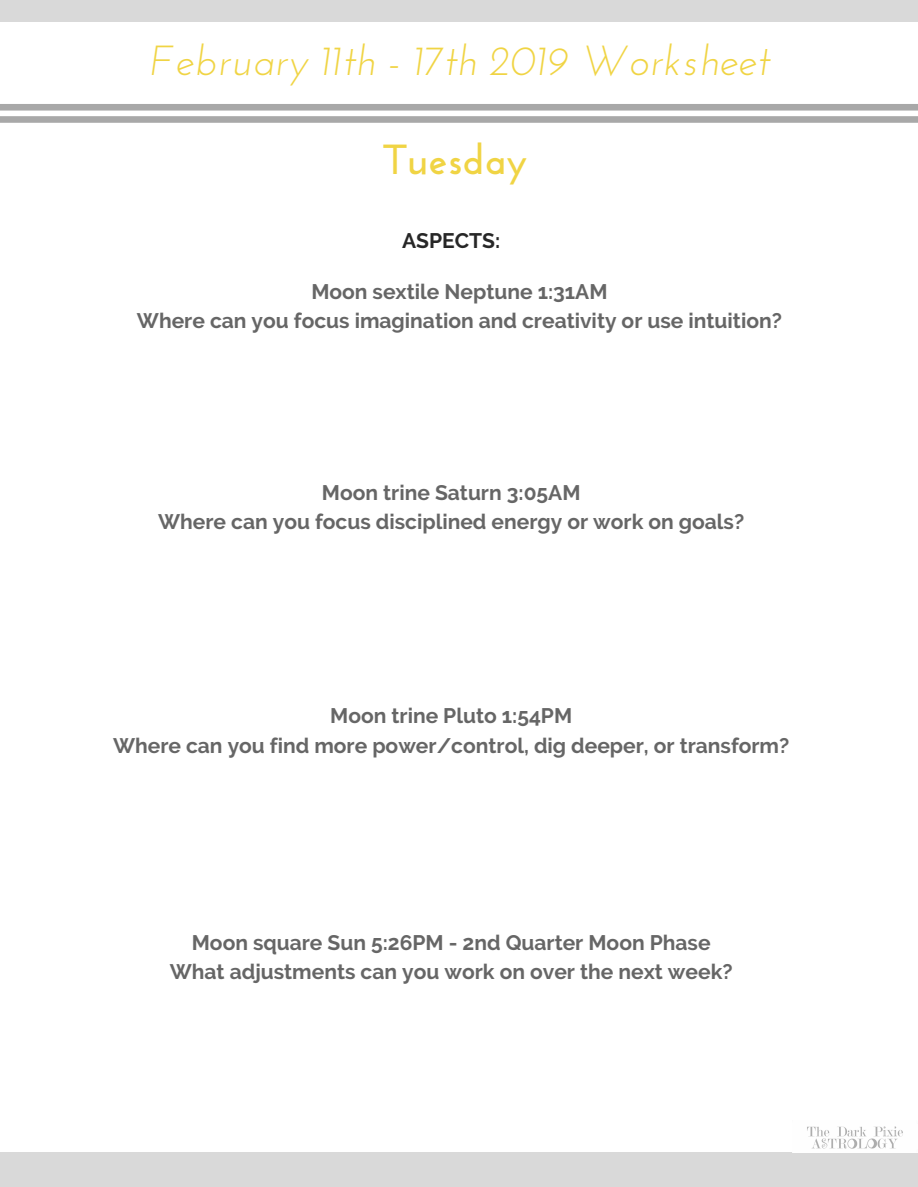
<style>
.page{position:relative;width:918px;height:1187px;background:#fff}
.page>*{position:absolute;margin:0;border:0;box-sizing:border-box;transform-origin:0 0}
.t1{font:italic 42px "Josefin Sans";color:#f0d444}
.t2{font:700 42px "Josefin Sans";color:#f0d444}
.t3{font:700 21px/29.2px "Raleway";color:#666;text-align:center}
.t4{font:700 21px "Raleway";color:#272727}
</style>
<div class="page">
<div style="left:0;top:0;width:918px;height:22px;background:#d9d9d9"></div>
<div style="left:0;top:1152px;width:918px;height:34px;background:#d9d9d9"></div>
<svg style="left:0;top:104px;width:918px;height:19px"></svg>
<img style="left:807px;top:1126px;width:96px;height:23px">
<h1 class="t1" style="left:151px;top:44px;width:620px">February 11th - 17th 2019 Worksheet</h1>
<h1 class="t2" style="left:383px;top:143px;width:145px">Tuesday</h1>
<p class="t4" style="left:402px;top:228px;width:100px">ASPECTS:</p>
<p class="t3" style="left:137px;top:276px;width:646px">Moon sextile Neptune 1:31AM<br>Where can you focus imagination and creativity or use intuition?</p>
<p class="t3" style="left:158px;top:478px;width:588px">Moon trine Saturn 3:05AM<br>Where can you focus disciplined energy or work on goals?</p>
<p class="t3" style="left:113px;top:701px;width:678px">Moon trine Pluto 1:54PM<br>Where can you find more power/control, dig deeper, or transform?</p>
<p class="t3" style="left:170px;top:928px;width:564px">Moon square Sun 5:26PM - 2nd Quarter Moon Phase<br>What adjustments can you work on over the next week?</p>
</div>
